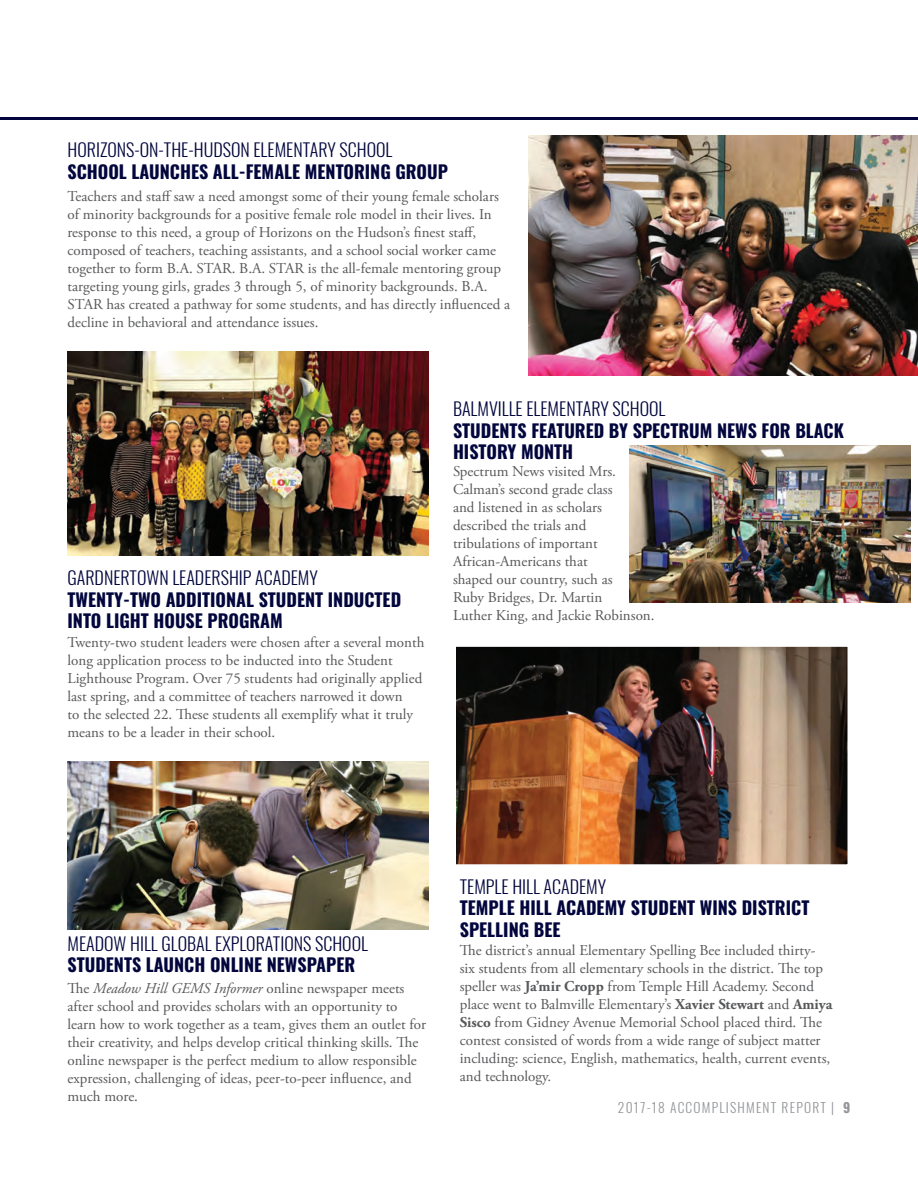
<style>
.page{position:relative;width:918px;height:1188px;background:#fff}
.page>*{position:absolute;margin:0;border:0;box-sizing:border-box;transform-origin:0 0}
.t1{font:700 18px/21.6px "Oswald";color:#02063d}
.t2{font:300 18px "Oswald";color:#02063d}
.t3{font:15px/18px "Adobe Garamond Pro";color:#57585a}
.t4{font:300 13.5px "Oswald";letter-spacing:.09em;color:#939598}
.s1{font-style:italic}
.s2{font-weight:700}
</style>
<div class="page">
<img style="left:528px;top:136px;width:390px;height:240px">
<img style="left:68px;top:351px;width:361px;height:205px">
<img style="left:68px;top:762px;width:361px;height:167px">
<img style="left:457px;top:648px;width:390px;height:215px">
<div style="left:453px;top:644px;width:398px;height:223px;border:3px solid #fff"></div>
<img style="left:630px;top:445px;width:281px;height:157px">
<hr style="left:0;top:117px;width:918px;height:2px;background:#02063d">
<p class="t2" style="left:68px;top:136px;width:327px">HORIZONS-ON-THE-HUDSON ELEMENTARY SCHOOL</p>
<p class="t1" style="left:68px;top:160px;width:382px">SCHOOL LAUNCHES ALL-FEMALE MENTORING GROUP</p>
<p class="t3" style="left:68px;top:188px;width:444px">Teachers and staff saw a need amongst some of their young female scholars of minority backgrounds for a positive female role model in their lives. In response to this need, a group of Horizons on the Hudson’s finest staff, composed of teachers, teaching assistants, and a school social worker came together to form B.A. STAR. B.A. STAR is the all-female mentoring group targeting young girls, grades 3 through 5, of minority backgrounds. B.A.<br>STAR has created a pathway for some students, and has directly influenced a decline in behavioral and attendance issues.</p>
<p class="t2" style="left:68px;top:564px;width:252px">GARDNERTOWN LEADERSHIP ACADEMY</p>
<p class="t1" style="left:68px;top:588px;width:335px">TWENTY-TWO ADDITIONAL STUDENT INDUCTED<br>INTO LIGHT HOUSE PROGRAM</p>
<p class="t3" style="left:68px;top:634px;width:358px">Twenty-two student leaders were chosen after a several month long application process to be inducted into the Student Lighthouse Program. Over 75 students had originally applied last spring, and a committee of teachers narrowed it down<br>to the selected 22. These students all exemplify what it truly means to be a leader in their school.</p>
<p class="t2" style="left:453px;top:395px;width:214px">BALMVILLE ELEMENTARY SCHOOL</p>
<p class="t1" style="left:453px;top:419px;width:392px">STUDENTS FEATURED BY SPECTRUM NEWS FOR BLACK<br>HISTORY MONTH</p>
<p class="t3" style="left:453px;top:464px;width:203px">Spectrum News visited Mrs.<br>Calman’s second grade class<br>and listened in as scholars described the trials and tribulations of important<br>African-Americans that<br>shaped our country, such as<br>Ruby Bridges, Dr. Martin<br>Luther King, and Jackie Robinson.</p>
<p class="t2" style="left:68px;top:929px;width:302px">MEADOW HILL GLOBAL EXPLORATIONS SCHOOL</p>
<p class="t1" style="left:68px;top:953px;width:289px">STUDENTS LAUNCH ONLINE NEWSPAPER</p>
<p class="t3" style="left:68px;top:981px;width:360px">The <span class="s1">Meadow Hill GEMS Informer</span> online newspaper meets after school and provides scholars with an opportunity to learn how to work together as a team, gives them an outlet for their creativity, and helps develop critical thinking skills. The online newspaper is the perfect medium to allow responsible expression, challenging of ideas, peer-to-peer influence, and much more.</p>
<p class="t2" style="left:460px;top:872px;width:148px">TEMPLE HILL ACADEMY</p>
<p class="t1" style="left:460px;top:897px;width:351px">TEMPLE HILL ACADEMY STUDENT WINS DISTRICT<br>SPELLING BEE</p>
<p class="t3" style="left:460px;top:943px;width:374px">The district’s annual Elementary Spelling Bee included thirty&shy;six students from all elementary schools in the district. The top speller was <span class="s2">Ja’mir Cropp</span> from Temple Hill Academy. Second place went to Balmville Elementary’s <span class="s2">Xavier Stewart</span> and <span class="s2">Amiya Sisco</span> from Gidney Avenue Memorial School placed third. The contest consisted of words from a wide range of subject matter including: science, English, mathematics, health, current events, and technology.</p>
<p class="t4" style="left:618px;top:1097px;width:234px">2017-18 ACCOMPLISHMENT REPORT | <span class="s2">9</span></p>
</div>
